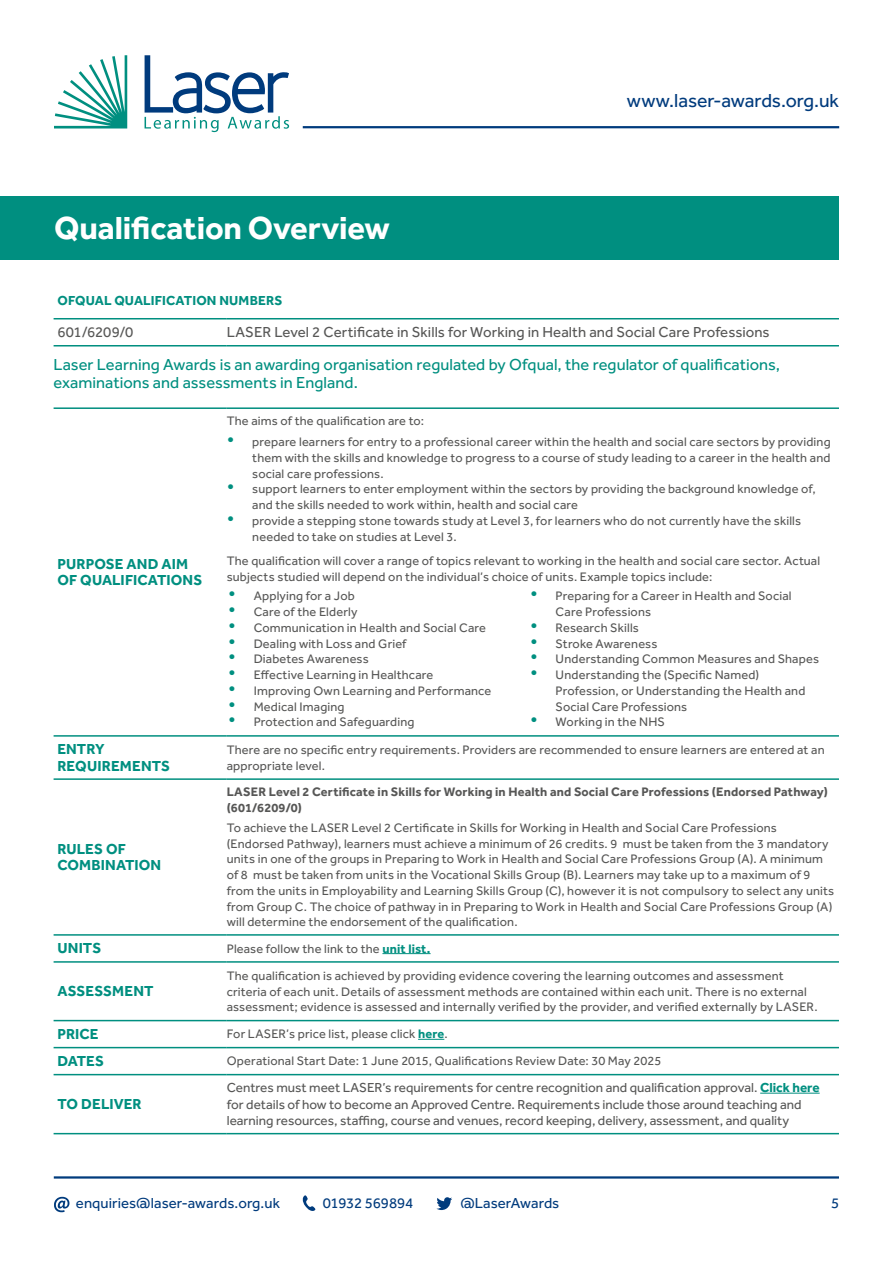
<style>
.page{position:relative;width:893px;height:1263px;background:#fff}
.page>*{position:absolute;margin:0;border:0;box-sizing:border-box;transform-origin:0 0}
.t1{font:700 33px "Effra";letter-spacing:-.005em;color:#fff}
.t2{font:19.5px "Effra";letter-spacing:-.005em;color:#003b7d}
.t3{font:16.5px/18.8px "Effra";color:#008f80}
.t4{font:700 15px/16.2px "Effra";letter-spacing:.01em;color:#008f80}
.t5{font:15px "Effra";letter-spacing:.005em;color:#575756}
.t6{font:15px "Effra";color:#003b7d}
.t7{font:13.5px/16.5px "Effra";color:#575756}
.t8{font:700 13.5px "Effra";letter-spacing:.015em;color:#008f80}
.t9{font:12.75px/15.8px "Effra";letter-spacing:.01em;color:#575756}
.t10{font:700 12.75px/15.8px "Effra";letter-spacing:.01em;color:#575756}
.s1{font-size:19.5px;color:#008f80}
.s2{font-weight:700;color:#008f80}
</style>
<div class="page">
<hr style="left:54px;top:1176px;width:785px;height:2px;background:#003b7d">
<svg style="left:54px;top:55px;width:73px;height:73px"></svg>
<svg style="left:145px;top:55px;width:144px;height:77px"></svg>
<hr style="left:303px;top:126px;width:536px;height:2px;background:#003b7d">
<svg style="left:302px;top:1195px;width:14px;height:16px"></svg>
<svg style="left:436px;top:1197px;width:16px;height:13px"></svg>
<svg style="left:54px;top:1197px;width:15px;height:15px"></svg>
<div style="left:0;top:196px;width:839px;height:63px;background:#008f80"></div>
<svg style="left:54px;top:319px;width:785px;height:28px"></svg>
<hr style="left:54px;top:345px;width:173px;height:1px;background:#008f80">
<hr style="left:227px;top:345px;width:612px;height:1px;background:#008f80">
<hr style="left:54px;top:318px;width:173px;height:1px;background:#008f80">
<hr style="left:227px;top:318px;width:612px;height:1px;background:#008f80">
<svg style="left:54px;top:954px;width:785px;height:179px"></svg>
<hr style="left:54px;top:407px;width:173px;height:2px;background:#008f80">
<hr style="left:227px;top:407px;width:612px;height:2px;background:#008f80">
<hr style="left:54px;top:735px;width:173px;height:2px;background:#008f80">
<hr style="left:227px;top:735px;width:612px;height:2px;background:#008f80">
<hr style="left:54px;top:778px;width:173px;height:2px;background:#008f80">
<hr style="left:227px;top:778px;width:612px;height:2px;background:#008f80">
<hr style="left:54px;top:934px;width:173px;height:2px;background:#008f80">
<hr style="left:227px;top:934px;width:612px;height:2px;background:#008f80">
<hr style="left:54px;top:961px;width:173px;height:2px;background:#008f80">
<hr style="left:227px;top:961px;width:612px;height:2px;background:#008f80">
<hr style="left:54px;top:1020px;width:173px;height:1px;background:#008f80">
<hr style="left:227px;top:1020px;width:612px;height:1px;background:#008f80">
<hr style="left:54px;top:1047px;width:173px;height:1px;background:#008f80">
<hr style="left:227px;top:1047px;width:612px;height:1px;background:#008f80">
<hr style="left:54px;top:1074px;width:173px;height:1px;background:#008f80">
<hr style="left:227px;top:1074px;width:612px;height:1px;background:#008f80">
<hr style="left:54px;top:1133px;width:173px;height:1px;background:#008f80">
<hr style="left:227px;top:1133px;width:612px;height:1px;background:#008f80">
<hr style="left:382px;top:953px;width:49px;height:1px;background:#008f80">
<svg style="left:418px;top:1039px;width:26px;height:1px"></svg>
<hr style="left:760px;top:1093px;width:60px;height:1px;background:#008f80">
<h1 class="t1" style="left:54px;top:207px;width:337px">Qualification Overview</h1>
<h2 class="t2" style="left:627px;top:89px;width:214px">www.laser-awards.org.uk</h2>
<p class="t8" style="left:57px;top:293px;width:227px">OFQUAL QUALIFICATION NUMBERS</p>
<p class="t5" style="left:57px;top:323px;width:77px">601/6209/0</p>
<p class="t5" style="left:227px;top:323px;width:544px">LASER Level 2 Certificate in Skills for Working in Health and Social Care Professions</p>
<p class="t3" style="left:54px;top:354px;width:728px">Laser Learning Awards is an awarding organisation regulated by Ofqual, the regulator of qualifications, examinations and assessments in England.</p>
<p class="t4" style="left:57px;top:555px;width:146px">PURPOSE AND AIM<br>OF QUALIFICATIONS</p>
<p class="t9" style="left:227px;top:413px;width:199px">The aims of the qualification are to:</p>
<p class="t9" style="left:252px;top:434px;width:580px;text-align:justify;text-indent:-26px"><span class="s1">•</span> prepare learners for entry to a professional career within the health and social care sectors by providing them with the skills and knowledge to progress to a course of study leading to a career in the health and social care professions.</p>
<p class="t9" style="left:252px;top:481px;width:565px;text-indent:-26px"><span class="s1">•</span> support learners to enter employment within the sectors by providing the background knowledge of, and the skills needed to work within, health and social care</p>
<p class="t9" style="left:252px;top:512px;width:550px;text-indent:-26px"><span class="s1">•</span> provide a stepping stone towards study at Level 3, for learners who do not currently have the skills needed to take on studies at Level 3.</p>
<p class="t9" style="left:227px;top:552px;width:595px">The qualification will cover a range of topics relevant to working in the health and social care sector. Actual subjects studied will depend on the individual’s choice of units. Example topics include:</p>
<p class="t9" style="left:228px;top:588px;width:128px"><span class="s1">•</span> Applying for a Job</p>
<p class="t9" style="left:228px;top:604px;width:131px"><span class="s1">•</span> Care of the Elderly</p>
<p class="t9" style="left:228px;top:619px;width:259px"><span class="s1">•</span> Communication in Health and Social Care</p>
<p class="t9" style="left:228px;top:635px;width:180px"><span class="s1">•</span> Dealing with Loss and Grief</p>
<p class="t9" style="left:228px;top:651px;width:142px"><span class="s1">•</span> Diabetes Awareness</p>
<p class="t9" style="left:228px;top:667px;width:207px"><span class="s1">•</span> Effective Learning in Healthcare</p>
<p class="t9" style="left:228px;top:682px;width:265px"><span class="s1">•</span> Improving Own Learning and Performance</p>
<p class="t9" style="left:228px;top:698px;width:118px"><span class="s1">•</span> Medical Imaging</p>
<p class="t9" style="left:228px;top:714px;width:188px"><span class="s1">•</span> Protection and Safeguarding</p>
<p class="t9" style="left:556px;top:588px;width:237px;text-indent:-26px"><span class="s1">•</span> Preparing for a Career in Health and Social<br>Care Professions</p>
<p class="t9" style="left:530px;top:619px;width:110px"><span class="s1">•</span> Research Skills</p>
<p class="t9" style="left:530px;top:635px;width:129px"><span class="s1">•</span> Stroke Awareness</p>
<p class="t9" style="left:530px;top:651px;width:290px"><span class="s1">•</span> Understanding Common Measures and Shapes</p>
<p class="t9" style="left:556px;top:667px;width:251px;text-indent:-26px"><span class="s1">•</span> Understanding the (Specific Named)<br>Profession, or Understanding the Health and<br>Social Care Professions</p>
<p class="t9" style="left:530px;top:714px;width:136px"><span class="s1">•</span> Working in the NHS</p>
<p class="t4" style="left:57px;top:741px;width:114px">ENTRY<br>REQUIREMENTS</p>
<p class="t9" style="left:227px;top:742px;width:599px">There are no specific entry requirements. Providers are recommended to ensure learners are entered at an appropriate level.</p>
<p class="t4" style="left:57px;top:840px;width:105px">RULES OF<br>COMBINATION</p>
<p class="t10" style="left:227px;top:784px;width:603px">LASER Level 2 Certificate in Skills for Working in Health and Social Care Professions (Endorsed Pathway) (601/6209/0)</p>
<p class="t9" style="left:227px;top:820px;width:609px">To achieve the LASER Level 2 Certificate in Skills for Working in Health and Social Care Professions (Endorsed Pathway), learners must achieve a minimum of 26 credits. 9 must be taken from the 3 mandatory units in one of the groups in Preparing to Work in Health and Social Care Professions Group (A). A minimum of 8 must be taken from units in the Vocational Skills Group (B). Learners may take up to a maximum of 9 from the units in Employability and Learning Skills Group (C), however it is not compulsory to select any units from Group C. The choice of pathway in in Preparing to Work in Health and Social Care Professions Group (A) will determine the endorsement of the qualification.</p>
<p class="t4" style="left:57px;top:940px;width:45px">UNITS</p>
<p class="t9" style="left:227px;top:940px;width:204px">Please follow the link to the <span class="s2">unit list.</span></p>
<p class="t4" style="left:57px;top:983px;width:98px">ASSESSMENT</p>
<p class="t9" style="left:227px;top:967px;width:592px">The qualification is achieved by providing evidence covering the learning outcomes and assessment criteria of each unit. Details of assessment methods are contained within each unit. There is no external assessment; evidence is assessed and internally verified by the provider, and verified externally by LASER.</p>
<p class="t4" style="left:57px;top:1026px;width:43px">PRICE</p>
<p class="t9" style="left:227px;top:1026px;width:222px">For LASER’s price list, please click <span class="s2">here</span>.</p>
<p class="t4" style="left:57px;top:1053px;width:48px">DATES</p>
<p class="t9" style="left:227px;top:1053px;width:436px">Operational Start Date: 1 June 2015, Qualifications Review Date: 30 May 2025</p>
<p class="t4" style="left:57px;top:1096px;width:86px">TO DELIVER</p>
<p class="t7" style="left:227px;top:1079px;width:594px">Centres must meet LASER’s requirements for centre recognition and qualification approval. <span class="s2">Click here </span>for details of how to become an Approved Centre. Requirements include those around teaching and learning resources, staffing, course and venues, record keeping, delivery, assessment, and quality</p>
<p class="t6" style="left:76px;top:1194px;width:206px">enquiries@laser-awards.org.uk</p>
<p class="t6" style="left:323px;top:1194px;width:92px">01932 569894</p>
<p class="t6" style="left:460px;top:1194px;width:100px">@LaserAwards</p>
<p class="t6" style="left:831px;top:1194px;width:10px">5</p>
</div>
